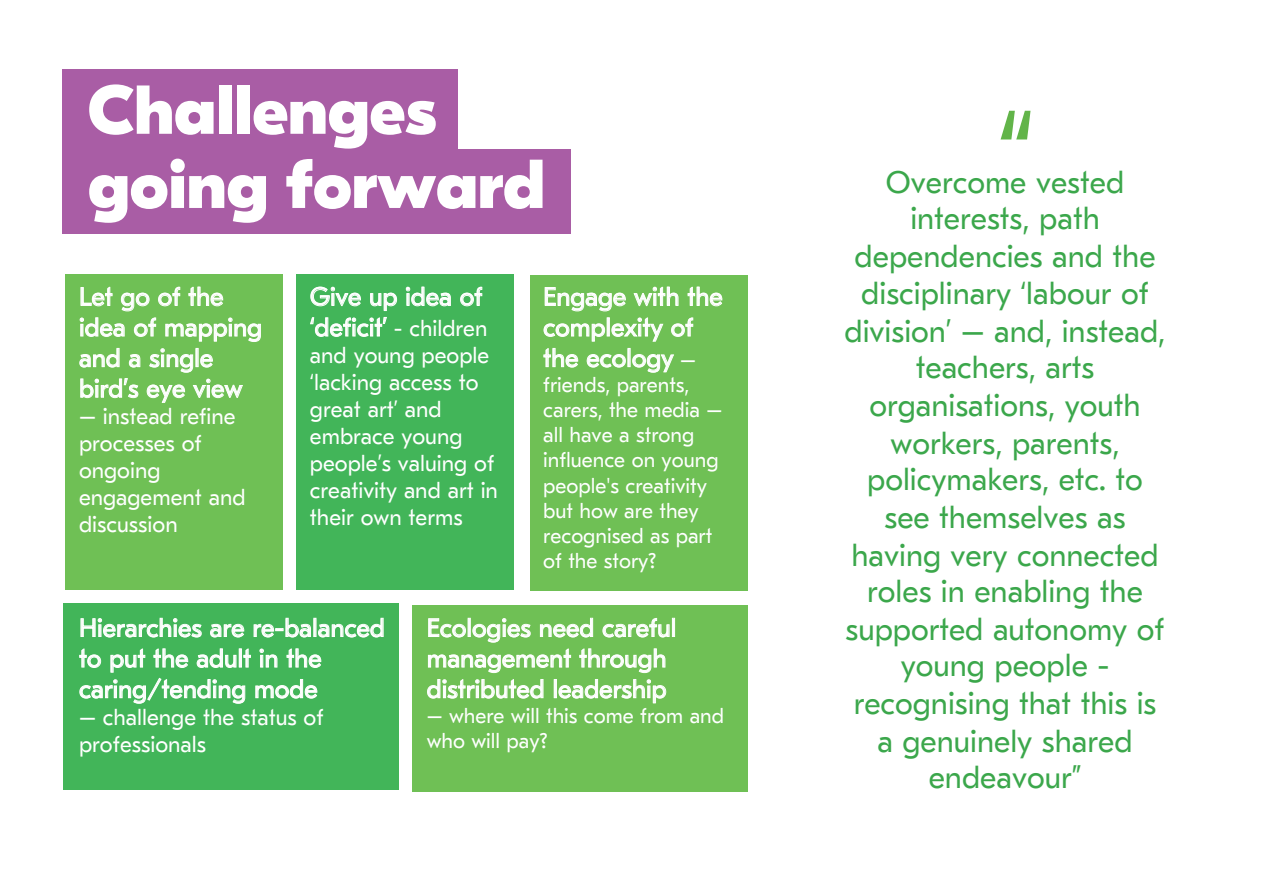
<style>
.page{position:relative;width:1263px;height:893px;background:#fff}
.page>*{position:absolute;margin:0;border:0;box-sizing:border-box;transform-origin:0 0}
.t1{font:120.75px "GT Eesti Text";color:#62b449}
.t2{font:800 69px/74.2px "GT Eesti Display";color:#fff}
.t3{font:31.05px/37.2px "GT Eesti Text";color:#3ba74b;text-align:center}
.t4{font:25.5px/30.6px "GT Eesti Text";color:#fff}
.t5{font:22.5px/27px "GT Eesti Text";color:#fff}
.t6{font:21px/25.2px "GT Eesti Text";color:#fff}
.s1{font-size:22.5px}
.s2{font-size:21px}
</style>
<div class="page">
<div style="left:65px;top:274px;width:217px;height:316px;background:#6fc055"></div>
<div style="left:296px;top:274px;width:218px;height:315px;background:#42b559"></div>
<div style="left:530px;top:275px;width:217px;height:316px;background:#6fc055"></div>
<div style="left:63px;top:603px;width:335px;height:187px;background:#42b559"></div>
<div style="left:412px;top:605px;width:336px;height:186px;background:#6fc055"></div>
<div style="left:63px;top:70px;width:395px;height:81px;background:#a95da5"></div>
<div style="left:63px;top:150px;width:508px;height:84px;background:#a95da5"></div>
<svg style="left:79px;top:286px;width:182px;height:56px"></svg>
<svg style="left:79px;top:348px;width:164px;height:55px"></svg>
<svg style="left:80px;top:617px;width:122px;height:21px"></svg>
<svg style="left:210px;top:624px;width:34px;height:14px"></svg>
<svg style="left:253px;top:617px;width:58px;height:21px"></svg>
<svg style="left:318px;top:617px;width:66px;height:21px"></svg>
<svg style="left:79px;top:648px;width:243px;height:56px"></svg>
<div style="left:672px;top:618px;width:3px;height:19px;border:1px solid #fff"></div>
<svg style="left:428px;top:617px;width:242px;height:56px"></svg>
<svg style="left:427px;top:679px;width:117px;height:20px"></svg>
<div style="left:554px;top:679px;width:3px;height:19px;border:1px solid #fff"></div>
<svg style="left:558px;top:679px;width:108px;height:25px"></svg>
<svg style="left:310px;top:286px;width:51px;height:21px"></svg>
<svg style="left:370px;top:293px;width:27px;height:18px"></svg>
<svg style="left:405px;top:286px;width:46px;height:21px"></svg>
<svg style="left:460px;top:287px;width:23px;height:20px"></svg>
<svg style="left:310px;top:317px;width:77px;height:20px"></svg>
<svg style="left:543px;top:286px;width:180px;height:56px"></svg>
<svg style="left:543px;top:348px;width:35px;height:20px"></svg>
<svg style="left:586px;top:348px;width:88px;height:25px"></svg>
<h2 class="t2" style="left:88px;top:74px;width:459px">Challenges going forward</h2>
<p class="t4" style="left:79px;top:282px;width:184px">Let go of the idea of mapping and a single bird’s eye view</p>
<p class="t5" style="left:79px;top:403px;width:168px">– instead refine processes of ongoing engagement and discussion</p>
<p class="t4" style="left:310px;top:282px;width:179px">Give up idea of ‘deficit’ <span class="s1">- children</span></p>
<p class="t5" style="left:310px;top:342px;width:190px">and young people ‘lacking access to great art’ and embrace young people’s valuing of creativity and art in their own terms</p>
<p class="t4" style="left:543px;top:282px;width:181px">Engage with the complexity of the ecology <span class="s2">–</span></p>
<p class="t6" style="left:543px;top:372px;width:181px">friends, parents, carers, the media – all have a strong influence on young people's creativity but how are they recognised as part of the story?</p>
<p class="t4" style="left:79px;top:613px;width:307px">Hierarchies are re-balanced to put the adult in the caring/tending mode</p>
<p class="t5" style="left:79px;top:704px;width:246px">– challenge the status of professionals</p>
<p class="t4" style="left:427px;top:613px;width:251px">Ecologies need careful management through distributed leadership</p>
<p class="t6" style="left:427px;top:703px;width:299px">– where will this come from and who will pay?</p>
<h1 class="t1" style="left:997px;top:89px;width:39px">“</h1>
<p class="t3" style="left:844px;top:164px;width:322px">Overcome vested interests, path dependencies and the disciplinary ‘labour of division’ – and, instead, teachers, arts organisations, youth workers, parents, policymakers, etc. to see themselves as having very connected roles in enabling the supported autonomy of young people - recognising that this is a genuinely shared endeavour”</p>
</div>
